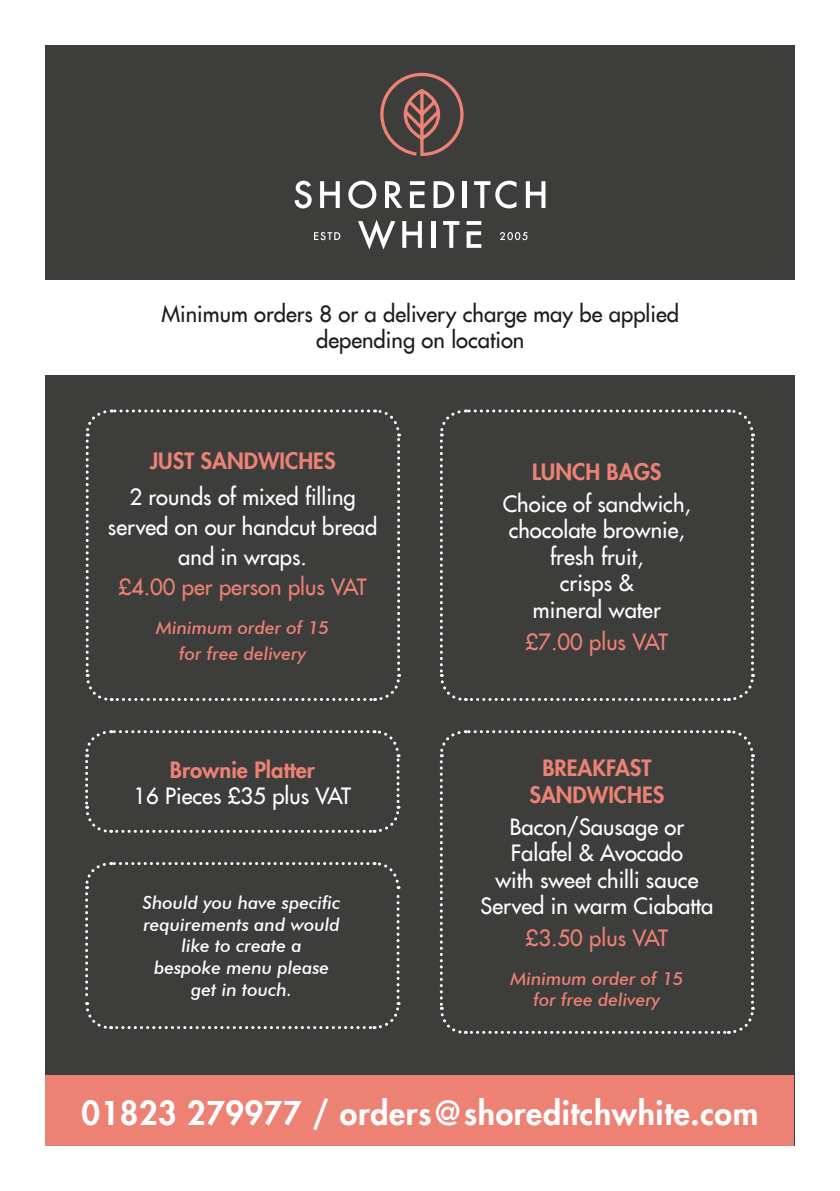
<style>
.page{position:relative;width:840px;height:1191px;background:#fff}
.page>*{position:absolute;margin:0;border:0;box-sizing:border-box;transform-origin:0 0}
.t1{font:800 32px "Futura LT";letter-spacing:.02em;color:#fff}
.t2{font:22px/30px "Futura LT";color:#fff;text-align:center}
.t3{font:22px "Futura LT";color:#1d1d1b}
.t4{font:800 22px "Futura LT";color:#ed8174}
.t5{font:22px "Futura LT";color:#ed8174}
.t6{font:italic 500 18px/21.6px "Futura BT";color:#fff}
.t7{font:italic 500 18px "Futura BT";color:#ed8174}
</style>
<div class="page">
<div style="left:45px;top:45px;width:749px;height:1100px;background:#3d3d3c"></div>
<svg style="left:380px;top:72px;width:84px;height:84px"></svg>
<svg style="left:314px;top:232px;width:26px;height:8px"></svg>
<svg style="left:500px;top:232px;width:27px;height:8px"></svg>
<svg style="left:294px;top:181px;width:17px;height:27px"></svg>
<svg style="left:320px;top:181px;width:19px;height:27px"></svg>
<svg style="left:348px;top:181px;width:28px;height:27px"></svg>
<svg style="left:385px;top:181px;width:17px;height:27px"></svg>
<svg style="left:409px;top:181px;width:15px;height:27px"></svg>
<svg style="left:433px;top:181px;width:21px;height:27px"></svg>
<hr style="left:462px;top:181px;width:4px;height:27px;background:#fff">
<svg style="left:474px;top:181px;width:42px;height:27px"></svg>
<svg style="left:525px;top:181px;width:20px;height:27px"></svg>
<svg style="left:358px;top:220px;width:37px;height:29px"></svg>
<svg style="left:402px;top:221px;width:19px;height:27px"></svg>
<hr style="left:431px;top:221px;width:4px;height:27px;background:#fff">
<svg style="left:443px;top:221px;width:16px;height:27px"></svg>
<svg style="left:466px;top:221px;width:15px;height:27px"></svg>
<div style="left:45px;top:1075px;width:748px;height:70px;background:#ed8174"></div>
<svg style="left:85px;top:409px;width:316px;height:292px"></svg>
<svg style="left:439px;top:409px;width:316px;height:292px"></svg>
<div style="left:34px;top:280px;width:771px;height:94px;background:#fff"></div>
<svg style="left:85px;top:730px;width:316px;height:103px"></svg>
<svg style="left:439px;top:730px;width:316px;height:304px"></svg>
<svg style="left:85px;top:862px;width:316px;height:168px"></svg>
<p class="t3" style="left:161px;top:299px;width:519px">Minimum orders 8 or a delivery charge may be applied</p>
<p class="t3" style="left:316px;top:325px;width:210px">depending on location</p>
<p class="t4" style="left:150px;top:446px;width:187px">JUST SANDWICHES</p>
<p class="t2" style="left:108px;top:482px;width:271px">2 rounds of mixed filling served on our handcut bread and in wraps.</p>
<p class="t5" style="left:118px;top:572px;width:250px">£4.00 per person plus VAT</p>
<p class="t7" style="left:156px;top:616px;width:174px">Minimum order of 15</p>
<p class="t7" style="left:179px;top:643px;width:128px">for free delivery</p>
<p class="t4" style="left:170px;top:755px;width:146px">Brownie Platter</p>
<p class="t2" style="left:133px;top:781px;width:219px">16 Pieces £35 plus VAT</p>
<p class="t6" style="left:143px;top:892px;width:199px">Should you have specific requirements and would</p>
<p class="t6" style="left:181px;top:935px;width:121px">like to create a</p>
<p class="t6" style="left:154px;top:956px;width:177px">bespoke menu please</p>
<p class="t6" style="left:191px;top:978px;width:102px">get in touch.</p>
<p class="t4" style="left:531px;top:457px;width:131px">LUNCH BAGS</p>
<p class="t2" style="left:502px;top:490px;width:189px;line-height:26.4px;text-align:left">Choice of sandwich, chocolate brownie,</p>
<p class="t2" style="left:550px;top:541px;width:95px">fresh fruit,</p>
<p class="t2" style="left:559px;top:568px;width:75px">crisps &amp;</p>
<p class="t2" style="left:532px;top:594px;width:129px">mineral water</p>
<p class="t5" style="left:525px;top:627px;width:144px">£7.00 plus VAT</p>
<p class="t4" style="left:542px;top:753px;width:110px">BREAKFAST</p>
<p class="t4" style="left:529px;top:780px;width:136px">SANDWICHES</p>
<p class="t2" style="left:509px;top:811px;width:176px">Bacon/Sausage or</p>
<p class="t2" style="left:510px;top:838px;width:174px">Falafel &amp; Avocado</p>
<p class="t2" style="left:495px;top:864px;width:204px">with sweet chilli sauce</p>
<p class="t2" style="left:480px;top:890px;width:234px">Served in warm Ciabatta</p>
<p class="t5" style="left:525px;top:923px;width:144px">£3.50 plus VAT</p>
<p class="t7" style="left:510px;top:967px;width:174px">Minimum order of 15</p>
<p class="t7" style="left:533px;top:989px;width:128px">for free delivery</p>
<p class="t1" style="left:82px;top:1091px;width:678px">01823 279977 / orders@shoreditchwhite.com</p>
</div>
